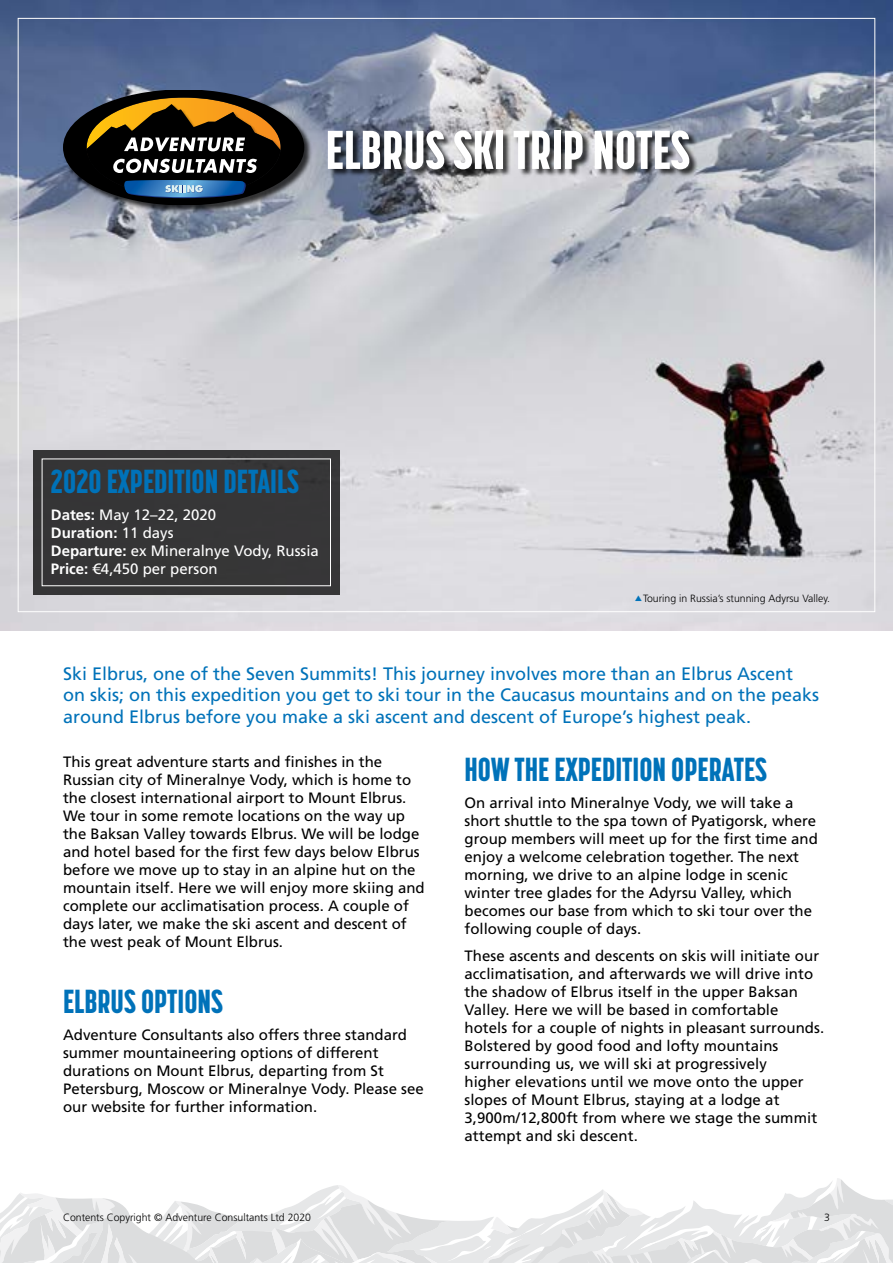
<style>
.page{position:relative;width:893px;height:1263px;background:#fff}
.page>*{position:absolute;margin:0;border:0;box-sizing:border-box;transform-origin:0 0}
.t1{font:800 54px "Korolev Compressed";color:#fff}
.t2{font:800 33px "Korolev Compressed";color:#0072b9}
.t3{font:18px/21.6px "Frutiger LT Std";color:#0072b9}
.t4{font:15px/18px "Frutiger LT Std";color:#000}
.t5{font:15px/18px "Frutiger LT Std";color:#fff}
.t6{font:300 10.5px "Frutiger LT Std";color:#000}
.s1{font-weight:700}
</style>
<div class="page">
<svg style="left:0;top:1178px;width:893px;height:85px"></svg>
<img style="left:0;top:0;width:893px;height:630px">
<div style="left:63px;top:90px;width:249px;height:123px;background:#000;opacity:.75"></div>
<svg style="left:63px;top:90px;width:241px;height:115px;background:#484640"></svg>
<div style="left:329px;top:131px;width:369px;height:46px;background:#000;opacity:.75"></div>
<div style="left:33px;top:450px;width:306px;height:145px;background:#363637"></div>
<div style="left:42px;top:459px;width:289px;height:127px;border:1px solid #fff"></div>
<svg style="left:635px;top:595px;width:7px;height:6px"></svg>
<h1 class="t1" style="left:326px;top:118px;width:366px">ELBRUS SKI TRIP NOTES</h1>
<h2 class="t2" style="left:51px;top:462px;width:250px">2020 EXPEDITION DETAILS</h2>
<p class="t5" style="left:51px;top:506px;width:269px"><span class="s1">Dates:</span> May 12–22, 2020<br><span class="s1">Duration:</span> 11 days<br><span class="s1">Departure:</span> ex Mineralnye Vody, Russia<br><span class="s1">Price:</span> €4,450 per person</p>
<p class="t6" style="left:643px;top:593px;width:188px">Touring in Russia’s stunning Adyrsu Valley.</p>
<p class="t3" style="left:63px;top:663px;width:758px">Ski Elbrus, one of the Seven Summits! This journey involves more than an Elbrus Ascent on skis; on this expedition you get to ski tour in the Caucasus mountains and on the peaks around Elbrus before you make a ski ascent and descent of Europe’s highest peak.</p>
<p class="t4" style="left:63px;top:753px;width:363px">This great adventure starts and finishes in the Russian city of Mineralnye Vody, which is home to the closest international airport to Mount Elbrus.<br>We tour in some remote locations on the way up the Baksan Valley towards Elbrus. We will be lodge and hotel based for the first few days below Elbrus before we move up to stay in an alpine hut on the mountain itself. Here we will enjoy more skiing and complete our acclimatisation process. A couple of days later, we make the ski ascent and descent of the west peak of Mount Elbrus.</p>
<h2 class="t2" style="left:63px;top:982px;width:162px">ELBRUS OPTIONS</h2>
<p class="t4" style="left:63px;top:1026px;width:362px">Adventure Consultants also offers three standard summer mountaineering options of different durations on Mount Elbrus, departing from St Petersburg, Moscow or Mineralnye Vody. Please see our website for further information.</p>
<h2 class="t2" style="left:464px;top:750px;width:304px">HOW THE EXPEDITION OPERATES</h2>
<p class="t4" style="left:464px;top:794px;width:355px">On arrival into Mineralnye Vody, we will take a short shuttle to the spa town of Pyatigorsk, where group members will meet up for the first time and enjoy a welcome celebration together. The next morning, we drive to an alpine lodge in scenic winter tree glades for the Adyrsu Valley, which becomes our base from which to ski tour over the following couple of days.</p>
<p class="t4" style="left:464px;top:947px;width:361px">These ascents and descents on skis will initiate our acclimatisation, and afterwards we will drive into the shadow of Elbrus itself in the upper Baksan Valley. Here we will be based in comfortable hotels for a couple of nights in pleasant surrounds.<br>Bolstered by good food and lofty mountains surrounding us, we will ski at progressively<br>higher elevations until we move onto the upper slopes of Mount Elbrus, staying at a lodge at 3,900m/12,800ft from where we stage the summit attempt and ski descent.</p>
<p class="t6" style="left:63px;top:1211px;width:250px">Contents Copyright © Adventure Consultants Ltd 2020</p>
<p class="t6" style="left:824px;top:1211px;width:7px">3</p>
</div>
